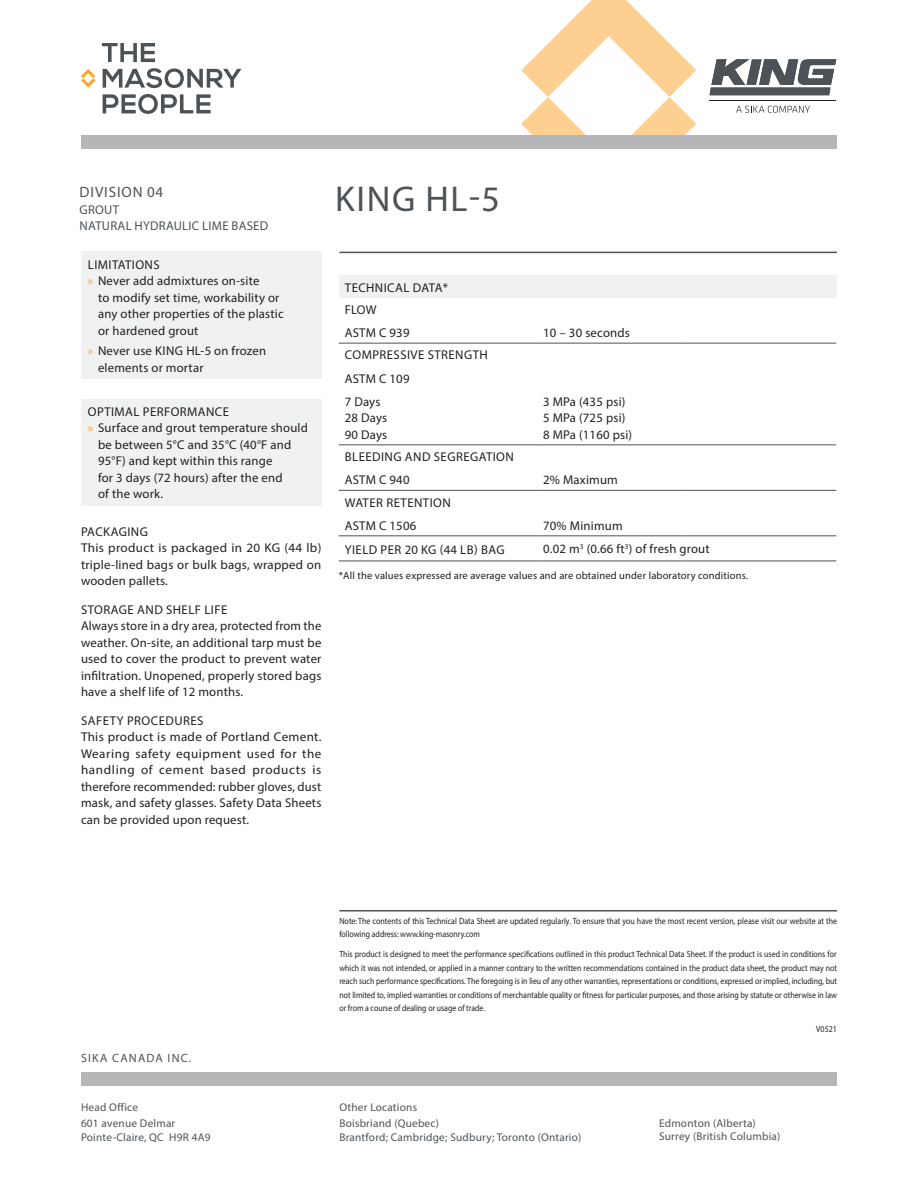
<style>
.page{position:relative;width:918px;height:1188px;background:#fff}
.page>*{position:absolute;margin:0;border:0;box-sizing:border-box;transform-origin:0 0}
.t1{font:36px "Myriad Pro";letter-spacing:.045em;color:#4d5256}
.t2{font:15px "Myriad Pro";letter-spacing:.06em;color:#4d5256}
.Body{font:12.75px/16.5px "Myriad Pro";letter-spacing:.015em;color:#231f20}
.Body_tableau{font:12.75px/16.5px "Myriad Pro";letter-spacing:.015em;color:#231f20}
.Section_-_tableau{font:12.75px "Myriad Pro";letter-spacing:.035em;color:#231f20}
.Section{font:12.75px "Myriad Pro";letter-spacing:.035em;color:#231f20}
.t3{font:12.75px/16.5px "Myriad Pro";letter-spacing:.02em;color:#4d5256}
.Body-2{font:12.75px "Myriad Pro";letter-spacing:.035em;color:#231f20}
.t4{font:12px "Myriad Pro";letter-spacing:.1em;color:#4d5256}
.t5{font:11.25px/16.5px "Myriad Pro";letter-spacing:.02em;color:#4d5256}
.Body_legal_tableau{font:10.5px "Myriad Pro";letter-spacing:.015em;color:#231f20}
.t6{font:9px/13.5px "Myriad Pro";color:#231f20;scale:.88 1}
.t7{font:9px "Myriad Pro";color:#231f20;scale:.87 1}
.s1{color:#faa828}
</style>
<div class="page">
<hr style="left:339px;top:252px;width:498px;height:1px;background:#4d5256">
<svg style="left:521px;top:0;width:175px;height:135px"></svg>
<div style="left:81px;top:135px;width:756px;height:14px;background:#b6b5b7"></div>
<svg style="left:103px;top:68px;width:138px;height:20px"></svg>
<svg style="left:103px;top:94px;width:108px;height:20px"></svg>
<svg style="left:102px;top:43px;width:53px;height:19px"></svg>
<svg style="left:81px;top:69px;width:14px;height:19px"></svg>
<svg style="left:736px;top:106px;width:74px;height:7px"></svg>
<svg style="left:710px;top:59px;width:126px;height:36px"></svg>
<hr style="left:710px;top:101px;width:126px;height:1px;background:#231f20">
<div style="left:81px;top:1072px;width:756px;height:14px;background:#b6b5b7"></div>
<hr style="left:339px;top:910px;width:498px;height:2px;background:#4d5256">
<div style="left:81px;top:252px;width:240px;height:127px;background:#f0f1f1"></div>
<div style="left:81px;top:399px;width:240px;height:106px;background:#f0f1f1"></div>
<div style="left:339px;top:275px;width:497px;height:23px;background:#f0f1f1"></div>
<hr style="left:339px;top:445px;width:198px;height:1px;background:#4d5256">
<hr style="left:537px;top:445px;width:144px;height:1px;background:#4d5256">
<hr style="left:681px;top:445px;width:155px;height:1px;background:#4d5256">
<hr style="left:339px;top:490px;width:198px;height:1px;background:#4d5256">
<hr style="left:537px;top:490px;width:144px;height:1px;background:#4d5256">
<hr style="left:681px;top:490px;width:155px;height:1px;background:#4d5256">
<hr style="left:339px;top:536px;width:198px;height:1px;background:#4d5256">
<hr style="left:537px;top:536px;width:144px;height:1px;background:#4d5256">
<hr style="left:681px;top:536px;width:155px;height:1px;background:#4d5256">
<hr style="left:339px;top:561px;width:198px;height:1px;background:#4d5256">
<hr style="left:537px;top:561px;width:144px;height:1px;background:#4d5256">
<hr style="left:681px;top:561px;width:155px;height:1px;background:#4d5256">
<hr style="left:339px;top:343px;width:198px;height:1px;background:#4d5256">
<hr style="left:537px;top:343px;width:144px;height:1px;background:#4d5256">
<hr style="left:681px;top:343px;width:155px;height:1px;background:#4d5256">
<p class="t2" style="left:80px;top:183px;width:85px">DIVISION 04</p>
<p class="t3" style="left:80px;top:201px;width:190px">GROUT<br>NATURAL HYDRAULIC LIME BASED</p>
<p class="Section" style="left:88px;top:256px;width:73px">LIMITATIONS</p>
<p class="Body" style="left:98px;top:272px;width:187px;text-indent:-10px"><span class="s1">x</span> Never add admixtures on-site<br>to modify set time, workability or any other properties of the plastic or hardened grout</p>
<p class="Body" style="left:98px;top:343px;width:170px;text-indent:-10px"><span class="s1">x</span> Never use KING HL-5 on frozen elements or mortar</p>
<p class="Section" style="left:88px;top:404px;width:143px">OPTIMAL PERFORMANCE</p>
<p class="Body" style="left:98px;top:420px;width:212px;text-indent:-10px"><span class="s1">x</span> Surface and grout temperature should be between 5°C and 35°C (40°F and<br>95°F) and kept within this range<br>for 3 days (72 hours) after the end<br>of the work.</p>
<p class="Section" style="left:81px;top:524px;width:68px">PACKAGING</p>
<p class="Body" style="left:81px;top:539px;width:242px;text-align:justify">This product is packaged in 20 KG (44 lb) triple-lined bags or bulk bags, wrapped on wooden pallets.</p>
<p class="Section" style="left:81px;top:602px;width:148px">STORAGE AND SHELF LIFE</p>
<p class="Body" style="left:81px;top:617px;width:242px;text-align:justify">Always store in a dry area, protected from the weather. On-site, an additional tarp must be used to cover the product to prevent water infiltration. Unopened, properly stored bags have a shelf life of 12 months.</p>
<p class="Section" style="left:81px;top:713px;width:124px">SAFETY PROCEDURES</p>
<p class="Body" style="left:81px;top:728px;width:242px;text-align:justify">This product is made of Portland Cement.<br>Wearing safety equipment used for the handling of cement based products is therefore recommended: rubber gloves, dust mask, and safety glasses. Safety Data Sheets can be provided upon request.</p>
<h1 class="t1" style="left:335px;top:177px;width:166px">KING HL-5</h1>
<p class="Body-2" style="left:345px;top:279px;width:105px">TECHNICAL DATA*</p>
<p class="Body_tableau" style="left:345px;top:301px;width:33px">FLOW</p>
<p class="Body_tableau" style="left:345px;top:324px;width:66px">ASTM C 939</p>
<p class="Body_tableau" style="left:543px;top:324px;width:88px">10 – 30 seconds</p>
<p class="Section_-_tableau" style="left:345px;top:347px;width:145px">COMPRESSIVE STRENGTH</p>
<p class="Body_tableau" style="left:345px;top:370px;width:66px">ASTM C 109</p>
<p class="Body_tableau" style="left:345px;top:393px;width:44px">7 Days<br>28 Days<br>90 Days</p>
<p class="Body_tableau" style="left:543px;top:393px;width:91px">3 MPa (435 psi)<br>5 MPa (725 psi)<br>8 MPa (1160 psi)</p>
<p class="Section_-_tableau" style="left:345px;top:449px;width:171px">BLEEDING AND SEGREGATION</p>
<p class="Body_tableau" style="left:345px;top:472px;width:66px">ASTM C 940</p>
<p class="Body_tableau" style="left:543px;top:472px;width:76px">2% Maximum</p>
<p class="Section_-_tableau" style="left:345px;top:494px;width:107px">WATER RETENTION</p>
<p class="Body_tableau" style="left:345px;top:517px;width:73px">ASTM C 1506</p>
<p class="Body_tableau" style="left:543px;top:517px;width:81px">70% Minimum</p>
<p class="Section_-_tableau" style="left:345px;top:541px;width:161px">YIELD PER 20 KG (44 LB) BAG</p>
<p class="Body_tableau" style="left:543px;top:541px;width:168px">0.02 m<sup>3</sup> (0.66 ft<sup>3</sup>) of fresh grout</p>
<p class="Body_legal_tableau" style="left:339px;top:569px;width:411px">*All the values expressed are average values and are obtained under laboratory conditions.</p>
<p class="t4" style="left:81px;top:1051px;width:112px">SIKA CANADA INC.</p>
<p class="t5" style="left:81px;top:1098px;width:96px">Head Office<br>601 avenue Delmar</p>
<p class="t5" style="left:81px;top:1128px;width:131px">Pointe-Claire, QC H9R 4A9</p>
<p class="t6" style="left:339px;top:914px;width:567px">Note: The contents of this Technical Data Sheet are updated regularly. To ensure that you have the most recent version, please visit our website at the following address: www.king-masonry.com</p>
<p class="t6" style="left:339px;top:948px;width:567px;text-align:justify">This product is designed to meet the performance specifications outlined in this product Technical Data Sheet. If the product is used in conditions for which it was not intended, or applied in a manner contrary to the written recommendations contained in the product data sheet, the product may not reach such performance specifications. The foregoing is in lieu of any other warranties, representations or conditions, expressed or implied, including, but not limited to, implied warranties or conditions of merchantable quality or fitness for particular purposes, and those arising by statute or otherwise in law or from a course of dealing or usage of trade.</p>
<p class="t7" style="left:816px;top:1023px;width:26px">V0521</p>
<p class="t5" style="left:339px;top:1098px;width:101px">Other Locations<br>Boisbriand (Quebec)</p>
<p class="t5" style="left:339px;top:1128px;width:244px">Brantford; Cambridge; Sudbury; Toronto (Ontario)</p>
<p class="t5" style="left:659px;top:1116px;width:123px;line-height:13.5px">Edmonton (Alberta)<br>Surrey (British Columbia)</p>
</div>
